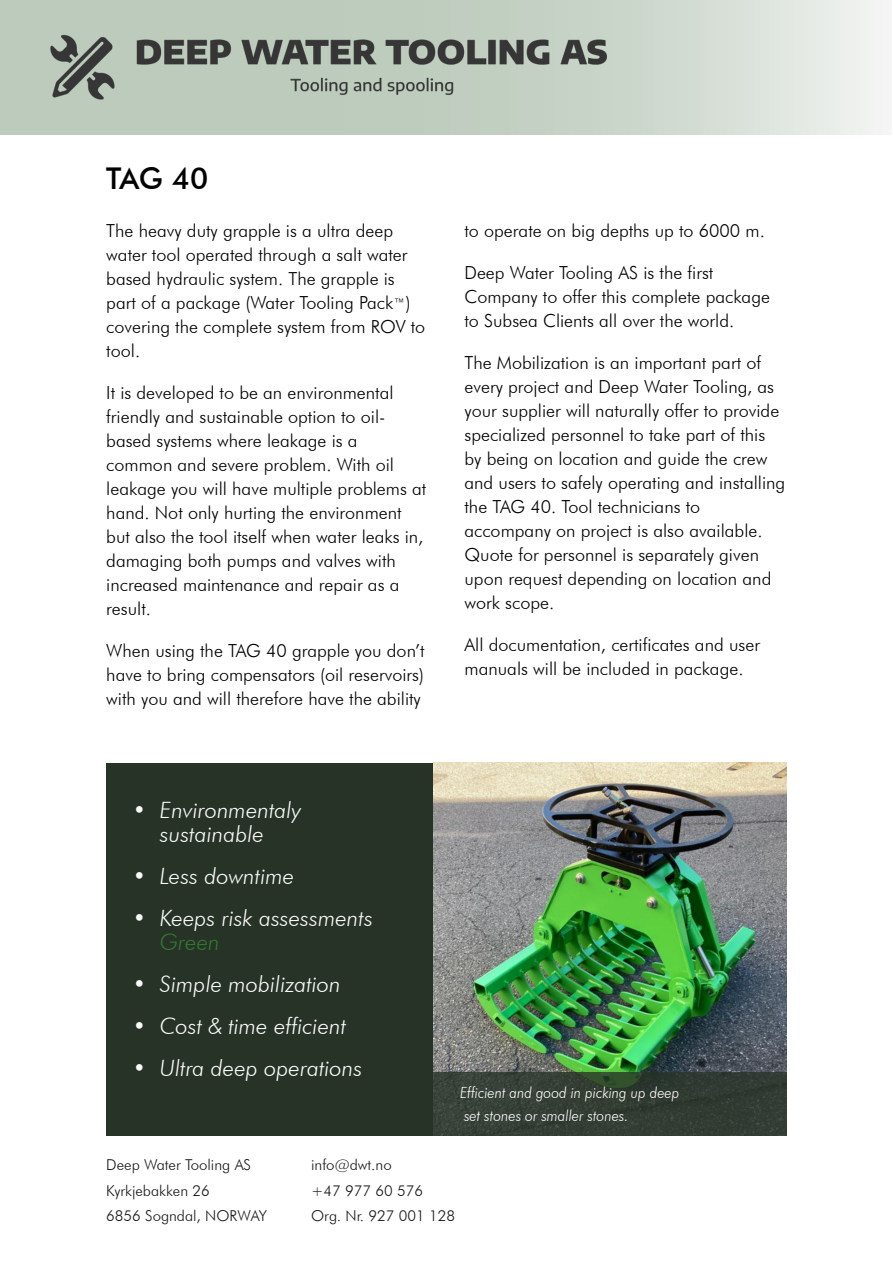
<style>
.page{position:relative;width:893px;height:1263px;background:#fff}
.page>*{position:absolute;margin:0;border:0;box-sizing:border-box;transform-origin:0 0}
.t1{font:500 30px "Futura BT";color:#000}
.t2{font:italic 300 22.5px/24px "Futura BT";color:#fafafa;text-align:center}
.t3{font:italic 300 22.5px "Futura BT";color:#307830}
.t4{font:300 18px/24px "Futura BT";color:#000}
.t5{font:italic 300 15.3px/23.9px "Futura BT";color:#fff;scale:.92 1}
.t6{font:300 15px/25.5px "Futura BT";color:#181818}
.s1{font-style:italic;font-size:15px}
</style>
<div class="page">
<div style="left:106px;top:763px;width:327px;height:372px;background:#273327"></div>
<img style="left:0;top:0;width:659px;height:135px">
<img style="left:433px;top:763px;width:354px;height:309px">
<div style="left:433px;top:1072px;width:354px;height:63px;background:#273327;opacity:.8"></div>
<h1 class="t1" style="left:106px;top:166px;width:103px">TAG 40</h1>
<p class="t4" style="left:106px;top:220px;width:320px">The heavy duty grapple is a ultra deep water tool operated through a salt water based hydraulic system. The grapple is part of a package (Water Tooling Pack<span class="s1">™</span>) covering the complete system from ROV to tool.</p>
<p class="t4" style="left:106px;top:382px;width:322px">It is developed to be an environmental friendly and sustainable option to oil&shy;based systems where leakage is a common and severe problem. With oil leakage you will have multiple problems at hand. Not only hurting the environment but also the tool itself when water leaks in, damaging both pumps and valves with increased maintenance and repair as a result.</p>
<p class="t4" style="left:106px;top:640px;width:320px;text-align:justify">When using the TAG 40 grapple you don’t have to bring compensators (oil reservoirs) with you and will therefore have the ability</p>
<p class="t4" style="left:464px;top:220px;width:302px">to operate on big depths up to 6000 m.</p>
<p class="t4" style="left:464px;top:262px;width:307px">Deep Water Tooling AS is the first<br>Company to offer this complete package to Subsea Clients all over the world.</p>
<p class="t4" style="left:464px;top:352px;width:322px">The Mobilization is an important part of every project and Deep Water Tooling, as your supplier will naturally offer to provide specialized personnel to take part of this by being on location and guide the crew and users to safely operating and installing the TAG 40. Tool technicians to accompany on project is also available.<br>Quote for personnel is separately given upon request depending on location and work scope.</p>
<p class="t4" style="left:464px;top:634px;width:297px">All documentation, certificates and user manuals will be included in package.</p>
<p class="t2" style="left:133px;top:800px;width:170px">• Environmentaly sustainable</p>
<p class="t2" style="left:133px;top:866px;width:163px">• Less downtime</p>
<p class="t2" style="left:133px;top:908px;width:241px">• Keeps risk assessments</p>
<p class="t3" style="left:160px;top:933px;width:61px">Green</p>
<p class="t2" style="left:133px;top:974px;width:209px">• Simple mobilization</p>
<p class="t2" style="left:133px;top:1016px;width:215px">• Cost &amp; time efficient</p>
<p class="t2" style="left:133px;top:1058px;width:231px">• Ultra deep operations</p>
<p class="t5" style="left:460px;top:1082px;width:240px">Efficient and good in picking up deep set stones or smaller stones.</p>
<p class="t6" style="left:106px;top:1153px;width:162px">Deep Water Tooling AS<br>Kyrkjebakken 26<br>6856 Sogndal, NORWAY</p>
<p class="t6" style="left:311px;top:1153px;width:145px">info@dwt.no<br>+47 977 60 576<br>Org. Nr. 927 001 128</p>
</div>
